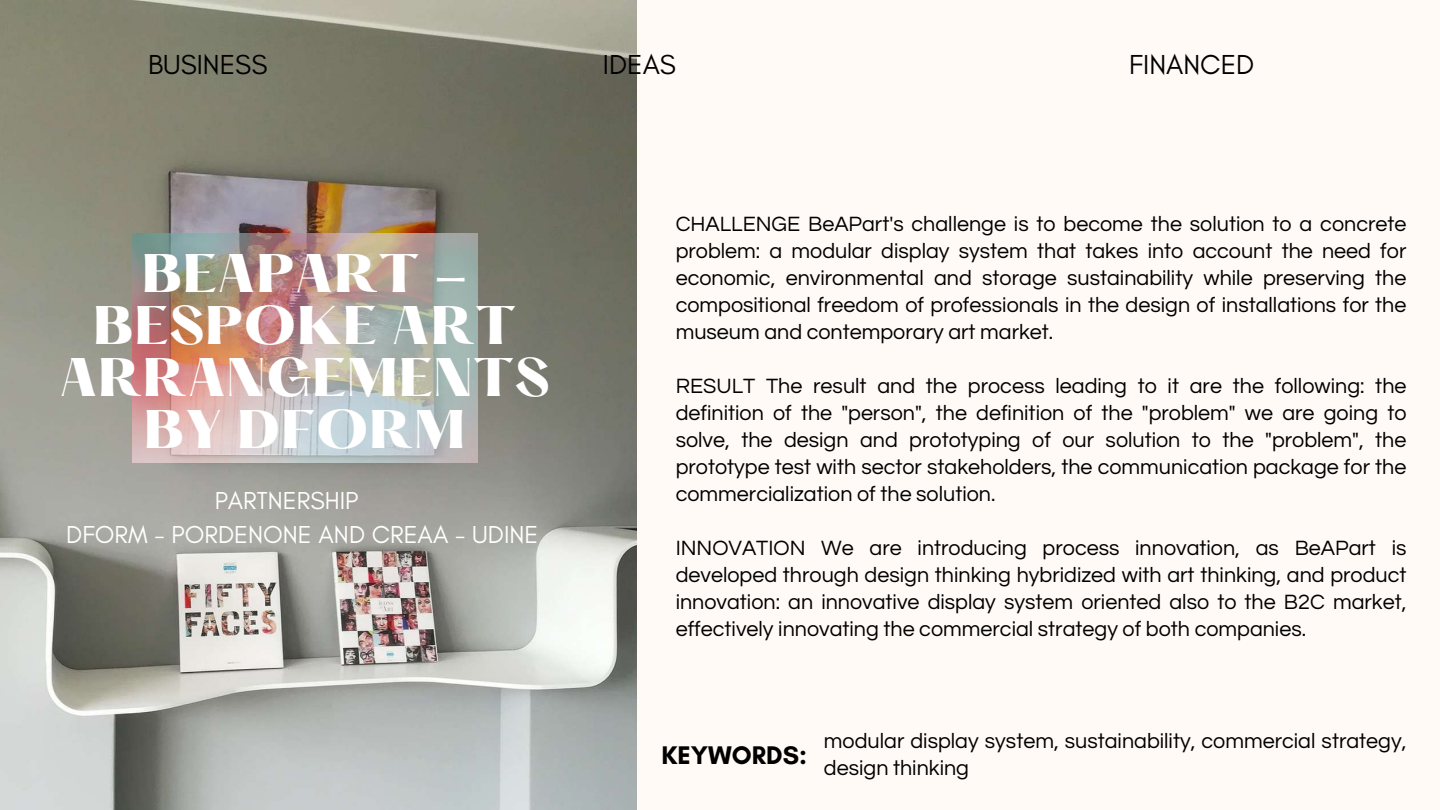
<style>
.page{position:relative;width:1440px;height:810px;background:#fff}
.page>*{position:absolute;margin:0;border:0;box-sizing:border-box;transform-origin:0 0}
.t1{font:800 47.5px/51.8px "Hatton";color:#fff;text-align:center}
.t2{font:28px "Glacial Indifference";color:#000}
.t3{font:700 26px "Glacial Indifference";color:#000}
.t4{font:25px "Glacial Indifference";color:#fff}
.t5{font:21.5px/27px "Questrial";color:#000;text-align:justify}
</style>
<div class="page">
<img style="left:0;top:0;width:637px;height:810px">
<div style="left:637px;top:0;width:803px;height:810px;background:#fffaf6"></div>
<img style="left:132px;top:233px;width:345px;height:230px">
<h2 class="t2" style="left:148px;top:47px;width:121px">BUSINESS</h2>
<h2 class="t2" style="left:603px;top:47px;width:75px">IDEAS</h2>
<h2 class="t2" style="left:1129px;top:47px;width:127px">FINANCED</h2>
<h1 class="t1" style="left:59px;top:253px;width:493px">BEAPART -<br>BESPOKE ART<br>ARRANGEMENTS<br>BY DFORM</h1>
<p class="t4" style="left:215px;top:485px;width:145px">PARTNERSHIP</p>
<p class="t4" style="left:66px;top:519px;width:474px">DFORM - PORDENONE AND CREAA - UDINE</p>
<p class="t5" style="left:676px;top:211px;width:732px">CHALLENGE BeAPart's challenge is to become the solution to a concrete problem: a modular display system that takes into account the need for economic, environmental and storage sustainability while preserving the compositional freedom of professionals in the design of installations for the museum and contemporary art market.</p>
<p class="t5" style="left:676px;top:373px;width:732px">RESULT The result and the process leading to it are the following: the definition of the "person", the definition of the "problem" we are going to solve, the design and prototyping of our solution to the "problem", the prototype test with sector stakeholders, the communication package for the commercialization of the solution.</p>
<p class="t5" style="left:676px;top:535px;width:732px">INNOVATION We are introducing process innovation, as BeAPart is developed through design thinking hybridized with art thinking, and product innovation: an innovative display system oriented also to the B2C market, effectively innovating the commercial strategy of both companies.</p>
<p class="t3" style="left:661px;top:739px;width:147px">KEYWORDS:</p>
<p class="t5" style="left:824px;top:728px;width:584px">modular display system, sustainability, commercial strategy, design thinking</p>
</div>
